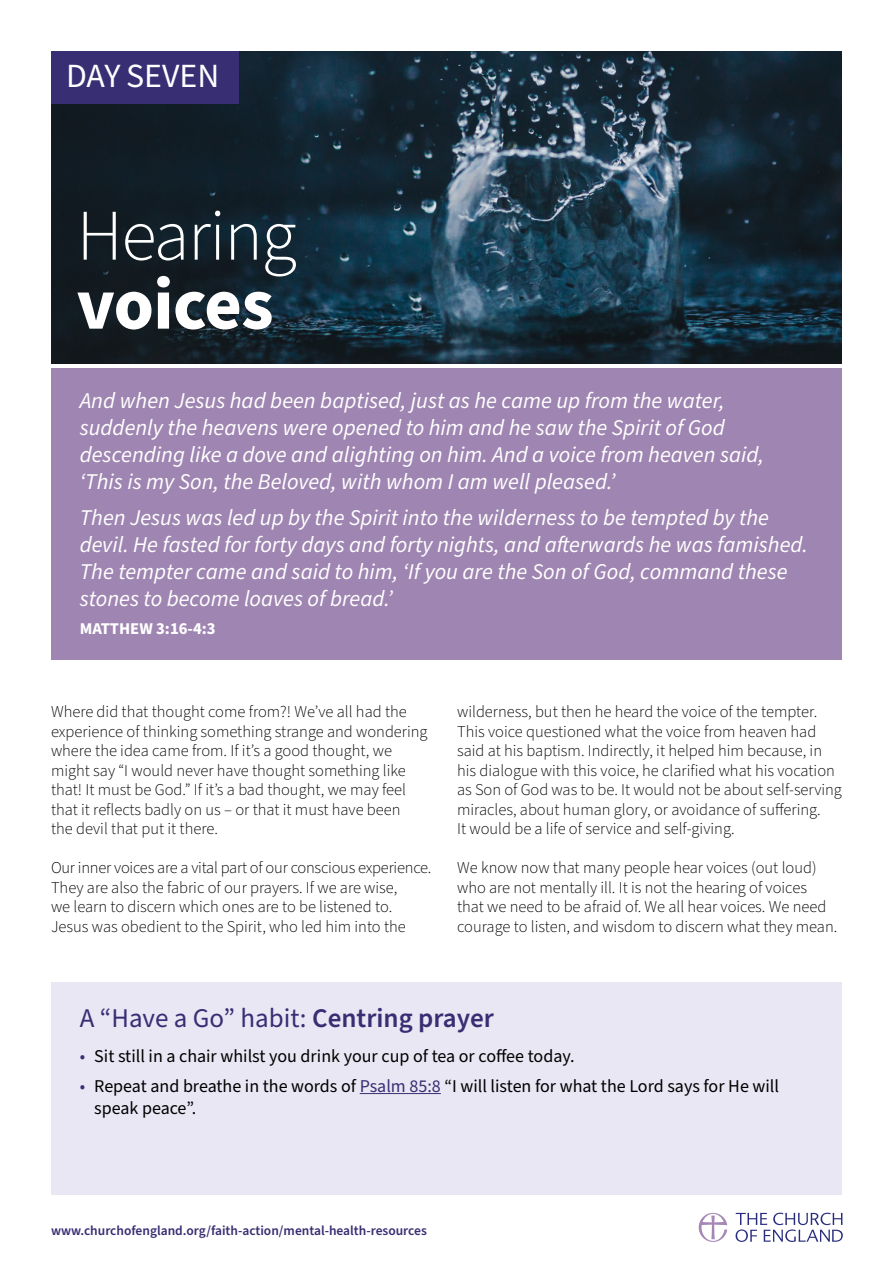
<style>
.page{position:relative;width:893px;height:1263px;background:#fff}
.page>*{position:absolute;margin:0;border:0;box-sizing:border-box;transform-origin:0 0}
.t1{font:300 72.6px/69px "Source Sans Pro";letter-spacing:-.02em;color:#fff}
.t2{font:33.9px "Source Sans Pro";color:#fff}
.t3{font:27px "Source Sans Pro";color:#382e73}
.t4{font:italic 22.5px/27px "Source Sans Pro";color:#fff}
.t5{font:18px/21.6px "Source Sans Pro";color:#000}
.t6{font:300 16.5px/19.5px "Source Sans Pro";color:#000}
.t7{font:700 16.5px "Source Sans Pro";color:#fff}
.t8{font:600 13.5px "Source Sans Pro";color:#382e73}
.s1{font-weight:700}
.s2{font-weight:600}
.s3{color:#382e73}
</style>
<div class="page">
<svg style="left:735px;top:1213px;width:108px;height:29px"></svg>
<svg style="left:699px;top:1213px;width:28px;height:29px"></svg>
<img style="left:51px;top:51px;width:791px;height:313px">
<div style="left:51px;top:982px;width:791px;height:213px;background:#e9e7f4"></div>
<hr style="left:360px;top:1093px;width:81px;height:1px;background:#382e73">
<div style="left:51px;top:51px;width:187px;height:52px;background:#382e73"></div>
<div style="left:51px;top:368px;width:791px;height:291px;background:#9f85b1"></div>
<p class="t2" style="left:66px;top:53px;width:155px">DAY SEVEN</p>
<p class="t1" style="left:77px;top:203px;width:222px">Hearing <span class="s1">voices</span></p>
<p class="t4" style="left:80px;top:388px;width:686px">And when Jesus had been baptised, just as he came up from the water, suddenly the heavens were opened to him and he saw the Spirit of God descending like a dove and alighting on him. And a voice from heaven said, ‘This is my Son, the Beloved, with whom I am well pleased.’</p>
<p class="t4" style="left:80px;top:504px;width:730px">Then Jesus was led up by the Spirit into the wilderness to be tempted by the devil. He fasted for forty days and forty nights, and afterwards he was famished.<br>The tempter came and said to him, ‘If you are the Son of God, command these stones to become loaves of bread.’</p>
<p class="t7" style="left:80px;top:617px;width:137px">MATTHEW 3:16-4:3</p>
<p class="t6" style="left:51px;top:702px;width:378px">Where did that thought come from?! We’ve all had the experience of thinking something strange and wondering where the idea came from. If it’s a good thought, we might say “I would never have thought something like that! It must be God.” If it’s a bad thought, we may feel that it reflects badly on us – or that it must have been<br>the devil that put it there.</p>
<p class="t6" style="left:51px;top:858px;width:382px">Our inner voices are a vital part of our conscious experience.<br>They are also the fabric of our prayers. If we are wise,<br>we learn to discern which ones are to be listened to.<br>Jesus was obedient to the Spirit, who led him into the</p>
<p class="t6" style="left:457px;top:702px;width:386px">wilderness, but then he heard the voice of the tempter.<br>This voice questioned what the voice from heaven had said at his baptism. Indirectly, it helped him because, in his dialogue with this voice, he clarified what his vocation as Son of God was to be. It would not be about self-serving miracles, about human glory, or avoidance of suffering.<br>It would be a life of service and self-giving.</p>
<p class="t6" style="left:457px;top:858px;width:382px">We know now that many people hear voices (out loud) who are not mentally ill. It is not the hearing of voices that we need to be afraid of. We all hear voices. We need courage to listen, and wisdom to discern what they mean.</p>
<p class="t3" style="left:80px;top:1000px;width:416px">A “Have a Go” habit: <span class="s2">Centring prayer</span></p>
<p class="t5" style="left:80px;top:1046px;width:496px"><span class="s3">•</span> Sit still in a chair whilst you drink your cup of tea or coffee today.</p>
<p class="t5" style="left:94px;top:1076px;width:686px;text-indent:-14px"><span class="s3">•</span> Repeat and breathe in the words of <span class="s3">Psalm 85:8</span> “I will listen for what the Lord says for He will speak peace”.</p>
<p class="t8" style="left:51px;top:1221px;width:377px">www.churchofengland.org/faith-action/mental-health-resources</p>
</div>
